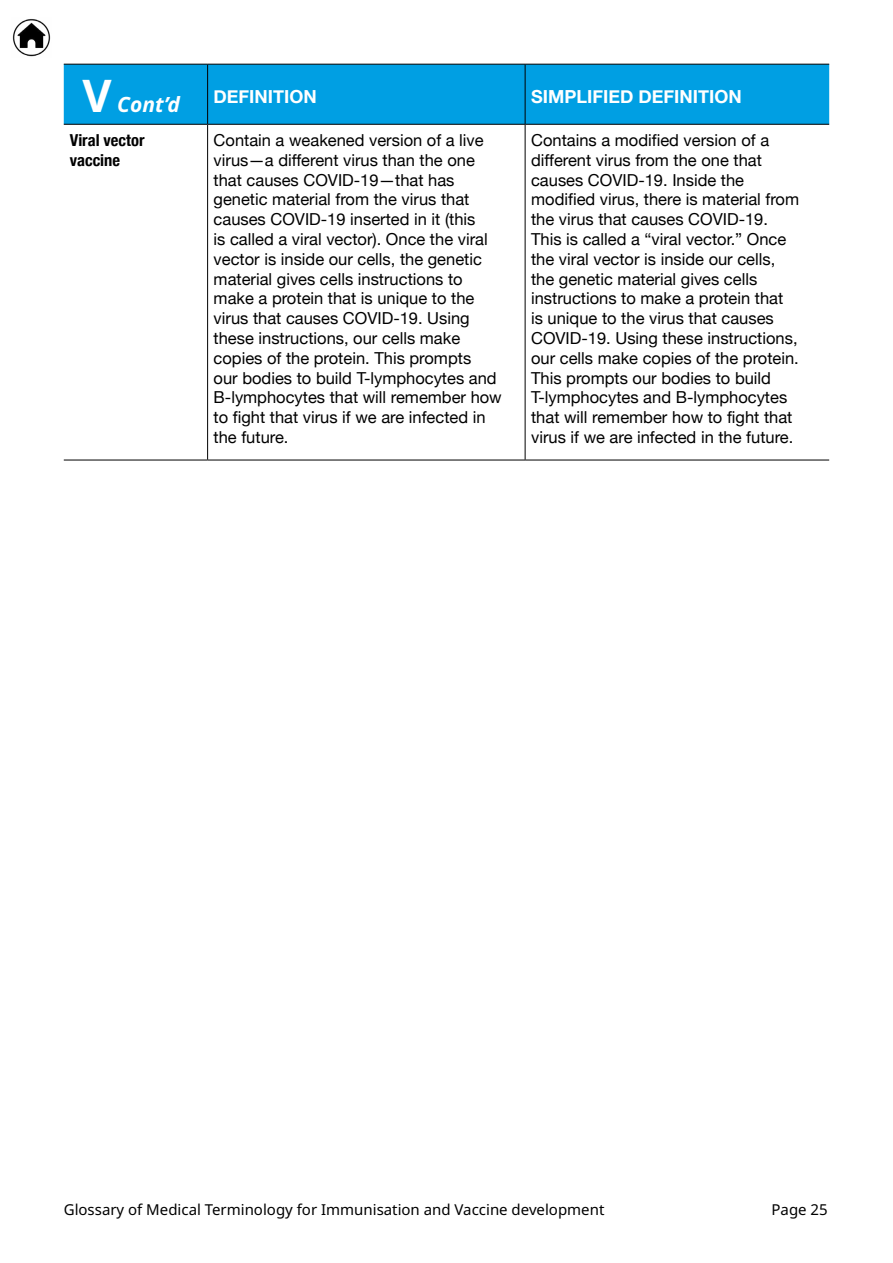
<style>
.page{position:relative;width:893px;height:1263px;background:#fff}
.page>*{position:absolute;margin:0;border:0;box-sizing:border-box;transform-origin:0 0}
.t1{font:700 45px "Noto Sans";color:#fff}
.t2{font:italic 700 21px "Noto Sans";color:#fff}
.Eng_Sub{font:700 18px "Helvetica Neue";color:#fff}
.Eng_Text_1{font:16.5px/19.8px "Helvetica Neue";color:#000}
.Eng_Sub_1{font:700 condensed 16.5px/19.8px "Helvetica Neue";color:#000}
.t3{font:15px "Noto Sans";color:#000}
</style>
<div class="page">
<img style="left:12px;top:19px;width:39px;height:38px">
<div style="left:64px;top:65px;width:765px;height:59px;background:#009fe3"></div>
<hr style="left:64px;top:64px;width:144px;height:1px;background:#000">
<hr style="left:208px;top:64px;width:317px;height:1px;background:#000">
<hr style="left:525px;top:64px;width:304px;height:1px;background:#000">
<hr style="left:64px;top:124px;width:144px;height:1px;background:#000">
<hr style="left:208px;top:124px;width:317px;height:1px;background:#000">
<hr style="left:525px;top:124px;width:304px;height:1px;background:#000">
<hr style="left:64px;top:460px;width:144px;height:1px;background:#000">
<hr style="left:208px;top:460px;width:317px;height:1px;background:#000">
<hr style="left:525px;top:460px;width:304px;height:1px;background:#000">
<hr style="left:207px;top:65px;width:1px;height:59px;background:#000">
<hr style="left:525px;top:65px;width:1px;height:59px;background:#000">
<hr style="left:207px;top:125px;width:1px;height:335px;background:#000">
<hr style="left:525px;top:125px;width:1px;height:335px;background:#000">
<p class="t1" style="left:83px;top:64px;width:31px">V</p>
<p class="Eng_Sub_1" style="left:70px;top:129px;width:76px">Viral vector vaccine</p>
<p class="Eng_Text_1" style="left:214px;top:131px;width:290px">Contain a weakened version of a live virus—a different virus than the one that causes COVID-19—that has genetic material from the virus that causes COVID-19 inserted in it (this<br>is called a viral vector .) Once the viral vector is inside our cells, the genetic material gives cells instructions to make a protein that is unique to the virus that causes COVID-19. Using these instructions, our cells make copies of the protein. This prompts<br>our bodies to build -T lymphocytes and B-lymphocytes that will remember how to fight that virus if we are infected in the future.</p>
<p class="Eng_Text_1" style="left:531px;top:131px;width:270px">Contains a modified version of a different virus from the one that causes COVID-19. Inside the modified virus, there is material from the virus that causes COVID-19.<br>This is called a “viral vector.” Once the viral vector is inside our cells, the genetic material gives cells instructions to make a protein that is unique to the virus that causes COVID-19. Using these instructions, our cells make copies of the protein.<br>This prompts our bodies to build<br>-T lymphocytes and B-lymphocytes that will remember how to fight that virus if we are infected in the future.</p>
<p class="Eng_Sub" style="left:214px;top:82px;width:105px">DEFINITION</p>
<p class="Eng_Sub" style="left:531px;top:82px;width:212px">SIMPLIFIED DEFINITION</p>
<p class="t2" style="left:117px;top:90px;width:64px">Cont d’</p>
<p class="t3" style="left:64px;top:1199px;width:542px">Glossary of Medical Terminology for Immunisation and Vaccine development</p>
<p class="t3" style="left:771px;top:1199px;width:58px">Page 25</p>
</div>
